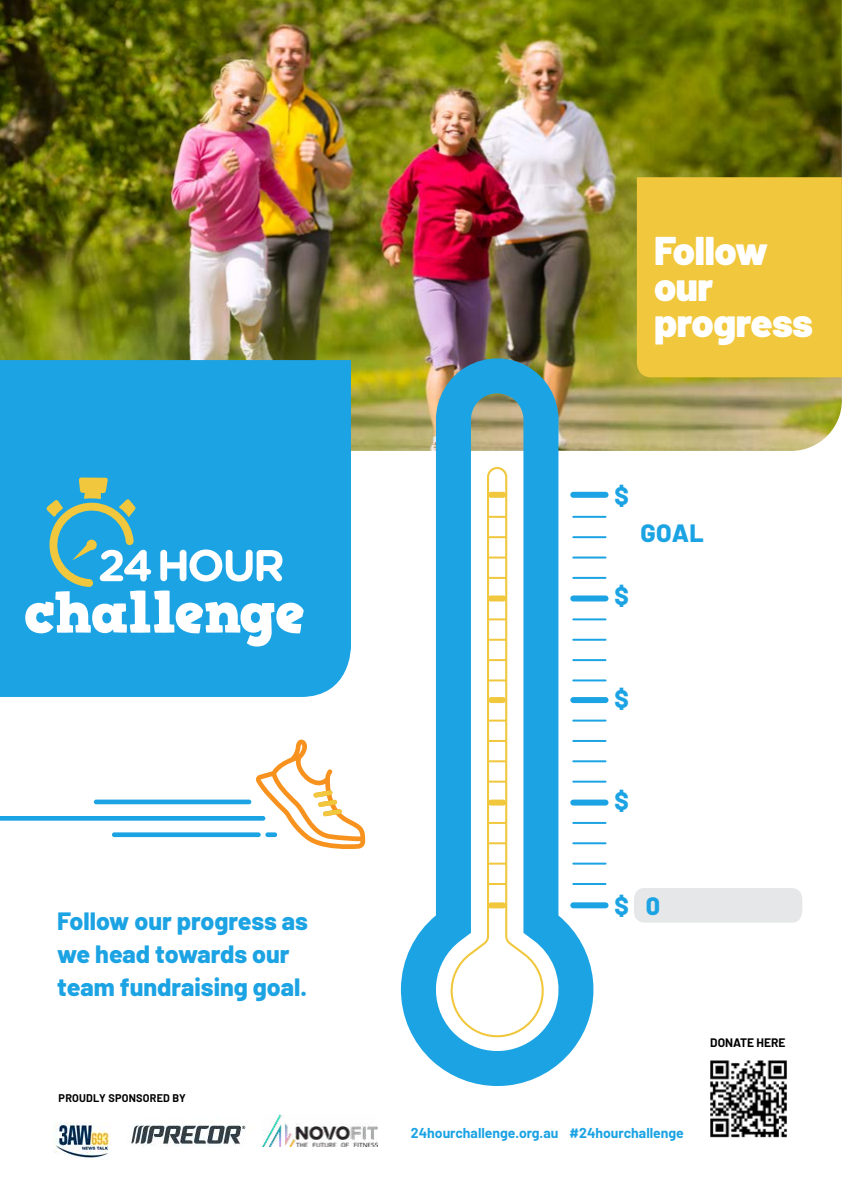
<style>
.page{position:relative;width:842px;height:1191px;background:#fff}
.page>*{position:absolute;margin:0;border:0;box-sizing:border-box;transform-origin:0 0}
.t1{font:900 40px/36px "Barlow";letter-spacing:-.01em;color:#fff}
.t2{font:800 25px/33px "Barlow";color:#1ca3e3}
.t3{font:700 14px "Barlow";color:#1ca3e3}
.t4{font:700 12px "Barlow";color:#000}
.t5{font:700 10.9px "Barlow";letter-spacing:.02em;color:#000}
</style>
<div class="page">
<img style="left:0;top:0;width:842px;height:451px">
<div style="left:0;top:360px;width:351px;height:337px;background:#1ca3e3"></div>
<svg style="left:25px;top:477px;width:279px;height:169px"></svg>
<img style="left:53px;top:1122px;width:57px;height:36px">
<img style="left:129px;top:1125px;width:117px;height:21px">
<img style="left:262px;top:1114px;width:115px;height:32px">
<div style="left:637px;top:177px;width:205px;height:200px;background:#f0c73d"></div>
<svg style="left:0;top:739px;width:365px;height:110px"></svg>
<div style="left:634px;top:888px;width:168px;height:34px;background:#e6e7e8"></div>
<svg style="left:400px;top:356px;width:195px;height:730px"></svg>
<svg style="left:449px;top:466px;width:96px;height:575px"></svg>
<div style="left:573px;top:492px;width:32px;height:6px;background:#1ca3e3"></div>
<div style="left:491px;top:492px;width:12px;height:6px;background:#f0c73d"></div>
<div style="left:573px;top:595px;width:32px;height:6px;background:#1ca3e3"></div>
<div style="left:491px;top:595px;width:12px;height:6px;background:#f0c73d"></div>
<div style="left:573px;top:697px;width:32px;height:6px;background:#1ca3e3"></div>
<div style="left:491px;top:697px;width:12px;height:6px;background:#f0c73d"></div>
<div style="left:573px;top:799px;width:32px;height:6px;background:#1ca3e3"></div>
<div style="left:491px;top:799px;width:12px;height:6px;background:#f0c73d"></div>
<div style="left:491px;top:902px;width:12px;height:6px;background:#f0c73d"></div>
<hr style="left:573px;top:822px;width:32px;height:2px;background:#1ca3e3">
<svg style="left:489px;top:822px;width:17px;height:2px"></svg>
<hr style="left:573px;top:719px;width:32px;height:2px;background:#1ca3e3">
<svg style="left:489px;top:719px;width:17px;height:2px"></svg>
<hr style="left:573px;top:618px;width:32px;height:2px;background:#1ca3e3">
<svg style="left:489px;top:618px;width:17px;height:2px"></svg>
<hr style="left:573px;top:516px;width:32px;height:2px;background:#1ca3e3">
<svg style="left:489px;top:516px;width:17px;height:2px"></svg>
<hr style="left:573px;top:842px;width:32px;height:2px;background:#1ca3e3">
<svg style="left:489px;top:842px;width:17px;height:2px"></svg>
<hr style="left:573px;top:740px;width:32px;height:2px;background:#1ca3e3">
<svg style="left:489px;top:740px;width:17px;height:2px"></svg>
<hr style="left:573px;top:639px;width:32px;height:2px;background:#1ca3e3">
<svg style="left:489px;top:639px;width:17px;height:2px"></svg>
<hr style="left:573px;top:536px;width:32px;height:2px;background:#1ca3e3">
<svg style="left:489px;top:536px;width:17px;height:2px"></svg>
<hr style="left:573px;top:862px;width:32px;height:2px;background:#1ca3e3">
<svg style="left:489px;top:862px;width:17px;height:2px"></svg>
<hr style="left:573px;top:760px;width:32px;height:2px;background:#1ca3e3">
<svg style="left:489px;top:760px;width:17px;height:2px"></svg>
<hr style="left:573px;top:659px;width:32px;height:2px;background:#1ca3e3">
<svg style="left:489px;top:659px;width:17px;height:2px"></svg>
<hr style="left:573px;top:556px;width:32px;height:2px;background:#1ca3e3">
<svg style="left:489px;top:556px;width:17px;height:2px"></svg>
<hr style="left:573px;top:883px;width:32px;height:2px;background:#1ca3e3">
<svg style="left:489px;top:883px;width:17px;height:2px"></svg>
<hr style="left:573px;top:780px;width:32px;height:2px;background:#1ca3e3">
<svg style="left:489px;top:780px;width:17px;height:2px"></svg>
<hr style="left:573px;top:679px;width:32px;height:2px;background:#1ca3e3">
<svg style="left:489px;top:679px;width:17px;height:2px"></svg>
<hr style="left:573px;top:577px;width:32px;height:2px;background:#1ca3e3">
<svg style="left:489px;top:577px;width:17px;height:2px"></svg>
<div style="left:573px;top:902px;width:32px;height:6px;background:#1ca3e3"></div>
<img style="left:710px;top:1060px;width:77px;height:78px">
<p class="t2" style="left:57px;top:903px;width:252px">Follow our progress as we head towards our team fundraising goal.</p>
<p class="t5" style="left:59px;top:1089px;width:129px">PROUDLY SPONSORED BY</p>
<h1 class="t1" style="left:654px;top:230px;width:160px">Follow our progress</h1>
<p class="t2" style="left:614px;top:477px;width:16px">$</p>
<p class="t2" style="left:640px;top:515px;width:65px">GOAL</p>
<p class="t2" style="left:614px;top:578px;width:16px">$</p>
<p class="t2" style="left:614px;top:680px;width:16px">$</p>
<p class="t2" style="left:614px;top:783px;width:16px">$</p>
<p class="t2" style="left:614px;top:887px;width:47px">$ 0</p>
<p class="t4" style="left:710px;top:1034px;width:77px">DONATE HERE</p>
<p class="t3" style="left:411px;top:1122px;width:274px">24hourchallenge.org.au #24hourchallenge</p>
</div>
